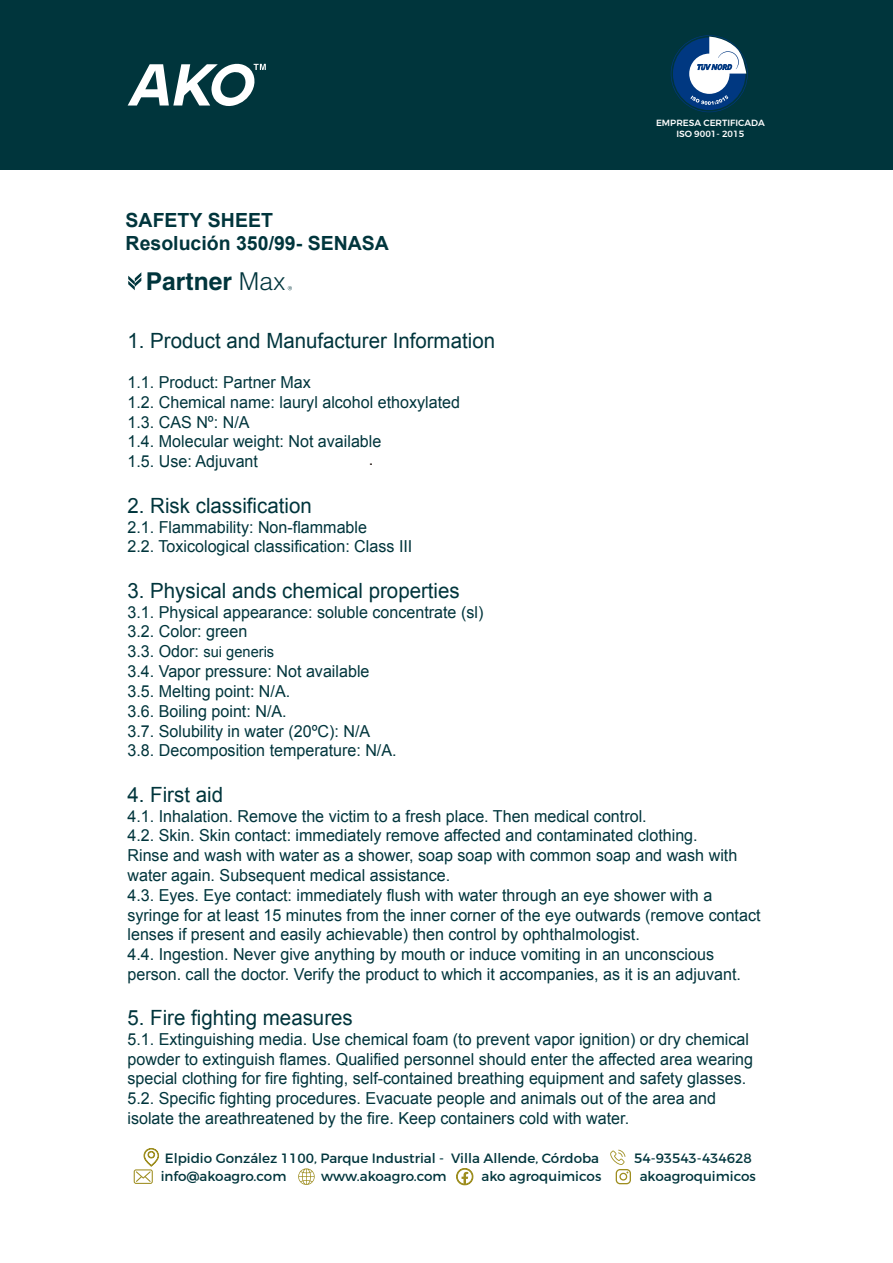
<style>
.page{position:relative;width:893px;height:1263px;background:#fff}
.page>*{position:absolute;margin:0;border:0;box-sizing:border-box;transform-origin:0 0}
.t1{font:700 24.6px "Helvetica LT Std";color:#00353c}
.t2{font:21px "Arial";color:#00353c}
.t3{font:700 19.5px/23.4px "Arial";color:#00353c}
.t4{font:16.5px/19.8px "Arial";color:#00353c}
.t5{font:16.5px "Arial";color:#1e120d}
.t6{font:15px "Arial";color:#00353c}
.t7{font:13.5px "Montserrat";color:#00353c}
.t8{font:500 9px/10.8px "Montserrat";color:#fff;text-align:center}
.s1{font-weight:300}
.s2{font-size:16.5px}
</style>
<div class="page">
<div style="left:0;top:0;width:893px;height:170px;background:#00353c"></div>
<svg style="left:128px;top:63px;width:138px;height:43px"></svg>
<svg style="left:671px;top:35px;width:77px;height:77px"></svg>
<svg style="left:134px;top:1148px;width:25px;height:36px"></svg>
<svg style="left:610px;top:1150px;width:21px;height:34px"></svg>
<svg style="left:298px;top:1168px;width:17px;height:17px"></svg>
<svg style="left:456px;top:1168px;width:18px;height:17px"></svg>
<svg style="left:288px;top:286px;width:4px;height:4px"></svg>
<svg style="left:128px;top:272px;width:13px;height:18px"></svg>
<p class="t3" style="left:126px;top:209px;width:265px">SAFETY SHEET<br>Resolución 350/99- SENASA</p>
<h1 class="t1" style="left:146px;top:267px;width:141px">Partner <span class="s1">Max</span></h1>
<p class="t8" style="left:656px;top:118px;width:110px">EMPRESA CERTIFICADA<br>ISO 9001- 2015</p>
<p class="t2" style="left:128px;top:327px;width:369px">1. Product and Manufacturer Information</p>
<p class="t4" style="left:128px;top:373px;width:334px">1.1. Product: Partner Max<br>1.2. Chemical name: lauryl alcohol ethoxylated<br>1.3. CAS Nº: N/A<br>1.4. Molecular weight: Not available<br>1.5. Use: Adjuvant</p>
<p class="t2" style="left:128px;top:492px;width:186px">2. Risk classification</p>
<p class="t4" style="left:128px;top:517px;width:286px">2.1. Flammability: Non-flammable<br>2.2. Toxicological classification: Class III</p>
<p class="t2" style="left:128px;top:577px;width:334px">3. Physical ands chemical properties</p>
<p class="t4" style="left:128px;top:602px;width:357px">3.1. Physical appearance: soluble concentrate (sl)<br>3.2. Color: green</p>
<p class="t6" style="left:128px;top:642px;width:148px"><span class="s2">3.3. Odor:</span> sui generis</p>
<p class="t4" style="left:128px;top:662px;width:271px">3.4. Vapor pressure: Not available<br>3.5. Melting point: N/A.<br>3.6. Boiling point: N/A.<br>3.7. Solubility in water (20ºC): N/A<br>3.8. Decomposition temperature: N/A.</p>
<p class="t2" style="left:128px;top:781px;width:97px">4. First aid</p>
<p class="t4" style="left:128px;top:806px;width:635px">4.1. Inhalation. Remove the victim to a fresh place. Then medical control.<br>4.2. Skin. Skin contact: immediately remove affected and contaminated clothing.<br>Rinse and wash with water as a shower, soap soap with common soap and wash with water again. Subsequent medical assistance.<br>4.3. Eyes. Eye contact: immediately flush with water through an eye shower with a syringe for at least 15 minutes from the inner corner of the eye outwards (remove contact lenses if present and easily achievable) then control by ophthalmologist.<br>4.4. Ingestion. Never give anything by mouth or induce vomiting in an unconscious person. call the doctor. Verify the product to which it accompanies, as it is an adjuvant.</p>
<p class="t2" style="left:128px;top:1004px;width:227px">5. Fire fighting measures</p>
<p class="t4" style="left:128px;top:1029px;width:627px">5.1. Extinguishing media. Use chemical foam (to prevent vapor ignition) or dry chemical powder to extinguish flames. Qualified personnel should enter the affected area wearing special clothing for fire fighting, self-contained breathing equipment and safety glasses.<br>5.2. Specific fighting procedures. Evacuate people and animals out of the area and isolate the areathreatened by the fire. Keep containers cold with water.</p>
<p class="t7" style="left:165px;top:1150px;width:436px">Elpidio González 1100, Parque Industrial - Villa Allende, Córdoba</p>
<p class="t7" style="left:634px;top:1150px;width:119px">54-93543-434628</p>
<p class="t7" style="left:161px;top:1167px;width:127px">info@akoagro.com</p>
<p class="t7" style="left:321px;top:1167px;width:127px">www.akoagro.com</p>
<p class="t7" style="left:482px;top:1167px;width:121px">ako agroquimicos</p>
<p class="t7" style="left:640px;top:1167px;width:118px">akoagroquimicos</p>
<p class="t5" style="left:369px;top:449px;width:6px">.</p>
</div>
